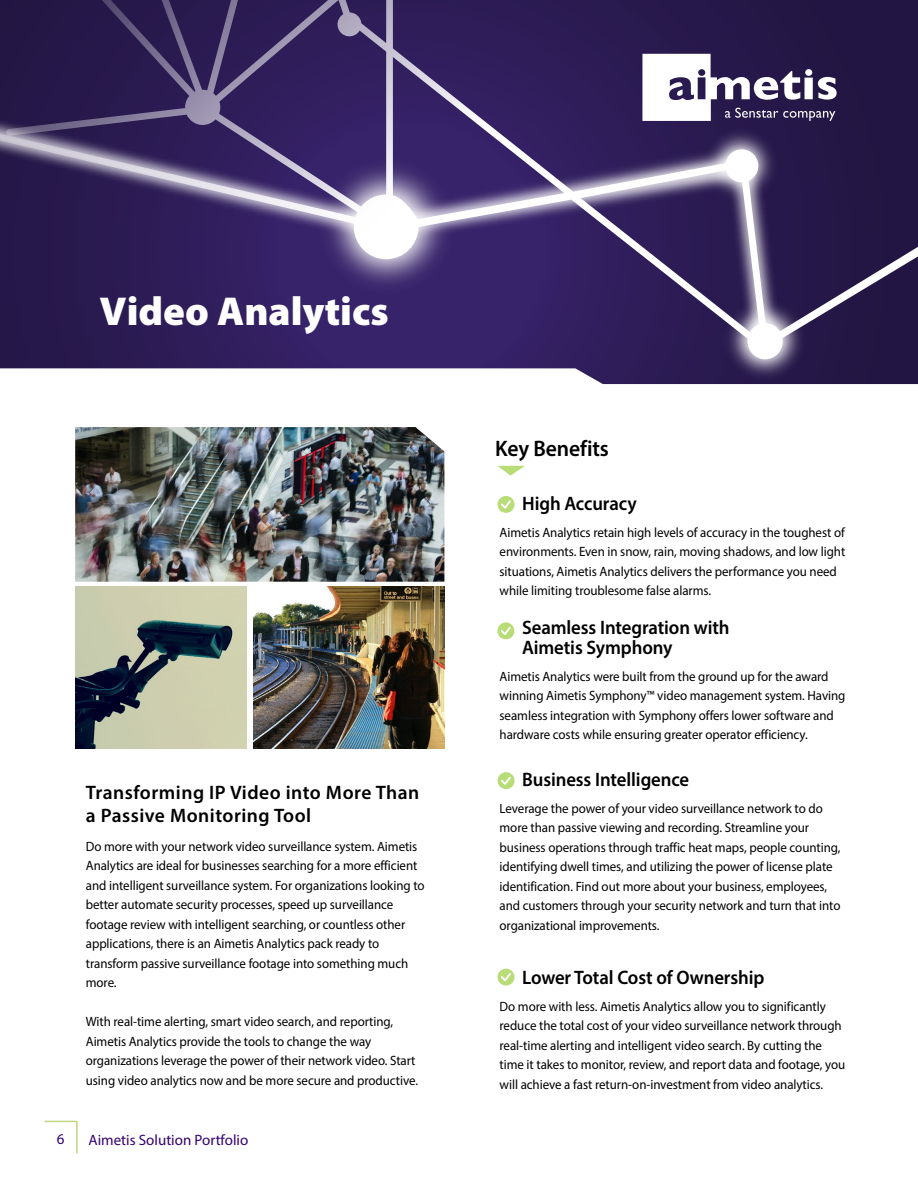
<style>
.page{position:relative;width:918px;height:1188px;background:#fff}
.page>*{position:absolute;margin:0;border:0;box-sizing:border-box;transform-origin:0 0}
.t1{font:900 40.5px "Myriad Pro";color:#fff}
.t2{font:600 22.5px "Myriad Pro";letter-spacing:-.005em;color:#000;scale:.96 1}
.t3{font:600 19.5px/19.5px "Myriad Pro";letter-spacing:-.005em;color:#000;scale:.96 1}
.t4{font:600 19.5px/23.4px "Myriad Pro";letter-spacing:.025em;color:#000}
.t5{font:15px "Myriad Pro";color:#33006f}
.t6{font:13.5px/19.5px "Myriad Pro";letter-spacing:-.005em;color:#000;scale:.96 1}
</style>
<div class="page">
<hr style="left:45px;top:1121px;width:32px;height:1px;background:#c1d880">
<hr style="left:76px;top:1121px;width:2px;height:32px;background:#c1d880">
<svg style="left:0;top:359px;width:918px;height:25px"></svg>
<img style="left:687px;top:359px;width:156px;height:26px">
<svg style="left:0;top:0;width:918px;height:359px;background:#3f3065"></svg>
<div style="left:725px;top:149px;width:33px;height:33px;background:#fff;border-radius:50%"></div>
<svg style="left:498px;top:496px;width:17px;height:17px"></svg>
<svg style="left:498px;top:969px;width:17px;height:17px"></svg>
<svg style="left:498px;top:772px;width:17px;height:17px"></svg>
<svg style="left:497px;top:622px;width:17px;height:17px"></svg>
<svg style="left:498px;top:466px;width:27px;height:10px"></svg>
<svg style="left:642px;top:54px;width:195px;height:67px"></svg>
<img style="left:75px;top:427px;width:369px;height:155px">
<img style="left:75px;top:586px;width:172px;height:162px">
<img style="left:254px;top:586px;width:190px;height:162px">
<h1 class="t1" style="left:100px;top:288px;width:291px">Video Analytics</h1>
<h3 class="t4" style="left:86px;top:780px;width:335px">Transforming IP Video into More Than a Passive Monitoring Tool</h3>
<p class="t6" style="left:86px;top:836px;width:354px">Do more with your network video surveillance system. Aimetis Analytics are ideal for businesses searching for a more efficient and intelligent surveillance system. For organizations looking to better automate security processes, speed up surveillance footage review with intelligent searching, or countless other applications, there is an Aimetis Analytics pack ready to transform passive surveillance footage into something much more.</p>
<p class="t6" style="left:86px;top:1012px;width:348px">With real-time alerting, smart video search, and reporting, Aimetis Analytics provide the tools to change the way organizations leverage the power of their network video. Start using video analytics now and be more secure and productive.</p>
<p class="t5" style="left:57px;top:1130px;width:9px">6</p>
<p class="t5" style="left:89px;top:1130px;width:161px">Aimetis Solution Portfolio</p>
<h2 class="t2" style="left:495px;top:434px;width:120px">Key Benefits</h2>
<h3 class="t3" style="left:522px;top:493px;width:121px">High Accuracy</h3>
<p class="t6" style="left:500px;top:522px;width:362px">Aimetis Analytics retain high levels of accuracy in the toughest of environments. Even in snow, rain, moving shadows, and low light situations, Aimetis Analytics delivers the performance you need while limiting troublesome false alarms.</p>
<h3 class="t3" style="left:522px;top:618px;width:218px">Seamless Integration with<br>Aimetis Symphony</h3>
<p class="t6" style="left:500px;top:666px;width:362px">Aimetis Analytics were built from the ground up for the award winning Aimetis Symphony™ video management system. Having seamless integration with Symphony offers lower software and hardware costs while ensuring greater operator efficiency.</p>
<h3 class="t3" style="left:522px;top:769px;width:176px">Business Intelligence</h3>
<p class="t6" style="left:500px;top:798px;width:357px">Leverage the power of your video surveillance network to do more than passive viewing and recording. Streamline your business operations through traffic heat maps, people counting, identifying dwell times, and utilizing the power of license plate identification. Find out more about your business, employees, and customers through your security network and turn that into organizational improvements.</p>
<h3 class="t3" style="left:522px;top:967px;width:254px">Lower Total Cost of Ownership</h3>
<p class="t6" style="left:500px;top:996px;width:362px">Do more with less. Aimetis Analytics allow you to significantly reduce the total cost of your video surveillance network through real-time alerting and intelligent video search. By cutting the time it takes to monitor, review, and report data and footage, you will achieve a fast return-on-investment from video analytics.</p>
</div>
